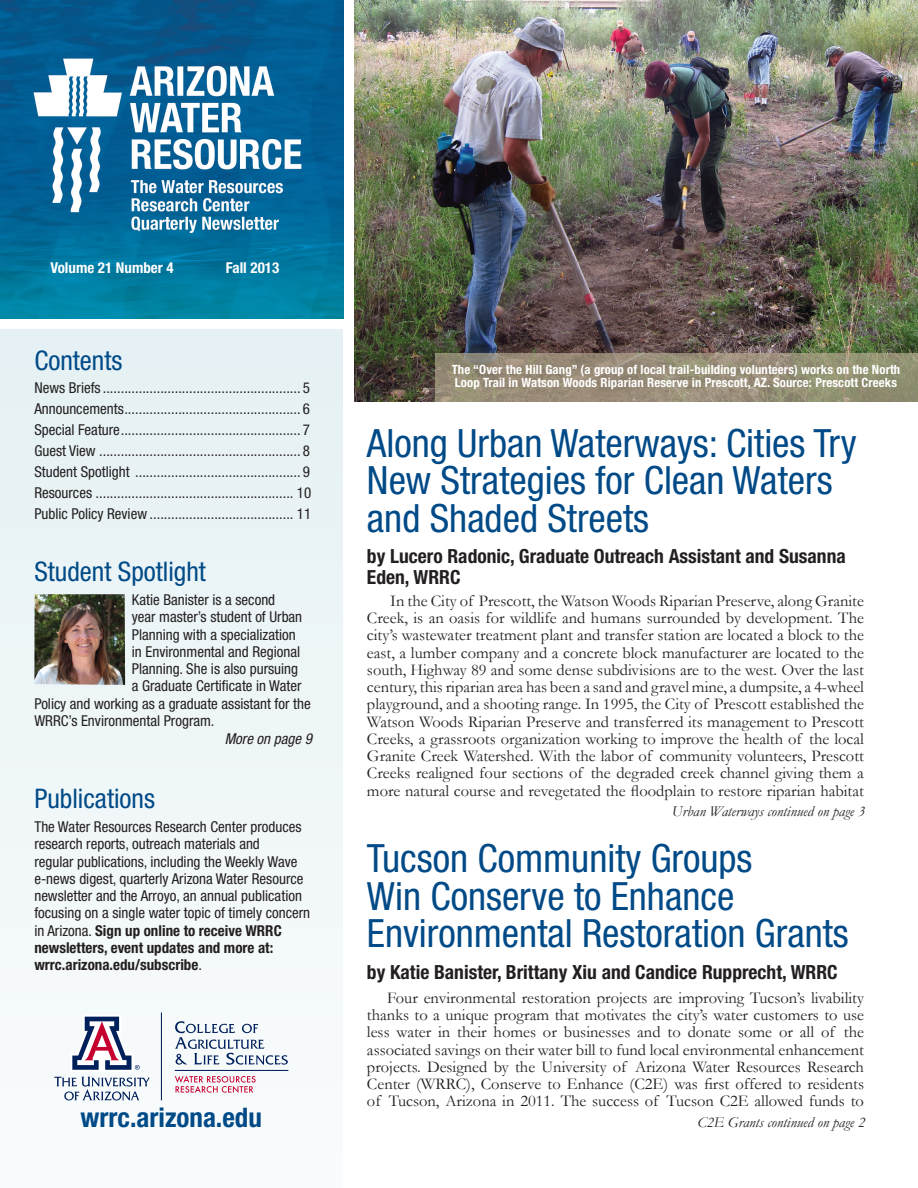
<style>
.page{position:relative;width:918px;height:1188px;background:#fff}
.page>*{position:absolute;margin:0;border:0;box-sizing:border-box;transform-origin:0 0}
.Article_Titles{font:condensed 39px/37.5px "Helvetica Neue LT Std";color:#004a87}
.Article_Titles_2{font:condensed 27px "Helvetica Neue LT Std";color:#004a87}
.Author{font:700 condensed 27px "Helvetica Neue LT Std";color:#004a87}
.Author-2{font:700 condensed 19.5px/21px "Helvetica Neue LT Std";color:#231f20}
.Body_Text{font:16.5px/17.2px "Garamond";color:#231f20;text-align:justify}
.Table_of_Contents{font:condensed 15px/17.2px "Helvetica Neue LT Std";color:#231f20}
.Continued{font:italic 15px "Garamond";color:#231f20}
.Table_of_Contents-2{font:700 condensed 15px "Helvetica Neue LT Std";color:#231f20}
.t1{font:700 condensed 15px "Helvetica Neue LT Std";color:#fff}
.Table_of_Contents-3{font:italic condensed 15px "Helvetica Neue LT Std";color:#231f20}
.captions{font:700 condensed 12.75px "Helvetica Neue LT Std";letter-spacing:.01em;color:#fff}
.s1{font-weight:700}
.s2{font-weight:400}
</style>
<div class="page">
<img style="left:354px;top:0;width:564px;height:402px">
<div style="left:0;top:329px;width:343px;height:859px;background:#eff6f8"></div>
<img style="left:0;top:0;width:343px;height:318px">
<svg style="left:435px;top:353px;width:483px;height:49px;background:#968d76"></svg>
<hr style="left:161px;top:1013px;width:1px;height:87px;background:#00205b">
<svg style="left:175px;top:1021px;width:113px;height:44px"></svg>
<svg style="left:175px;top:1076px;width:81px;height:17px"></svg>
<hr style="left:175px;top:1070px;width:113px;height:1px;background:#00205b">
<svg style="left:54px;top:1014px;width:96px;height:86px"></svg>
<img style="left:34px;top:594px;width:91px;height:91px">
<p class="t1" style="left:50px;top:258px;width:125px">Volume 21 Number 4</p>
<p class="t1" style="left:226px;top:258px;width:55px">Fall 2013</p>
<p class="Article_Titles_2" style="left:34px;top:345px;width:89px">Contents</p>
<p class="Table_of_Contents" style="left:34px;top:379px;width:277px">News Briefs ....................................................... 5</p>
<p class="Table_of_Contents" style="left:34px;top:400px;width:277px">Announcements................................................. 6</p>
<p class="Table_of_Contents" style="left:34px;top:421px;width:277px">Special Feature.................................................. 7</p>
<p class="Table_of_Contents" style="left:34px;top:442px;width:277px">Guest View ........................................................ 8</p>
<p class="Table_of_Contents" style="left:34px;top:463px;width:277px">Student Spotlight .............................................. 9</p>
<p class="Table_of_Contents" style="left:34px;top:484px;width:278px">Resources ....................................................... 10</p>
<p class="Table_of_Contents" style="left:34px;top:505px;width:278px">Public Policy Review ........................................ 11</p>
<p class="Article_Titles_2" style="left:34px;top:556px;width:173px">Student Spotlight</p>
<p class="Table_of_Contents" style="left:132px;top:591px;width:145px">Katie Banister is a second</p>
<p class="Table_of_Contents" style="left:132px;top:608px;width:172px">year master’s student of Urban</p>
<p class="Table_of_Contents" style="left:132px;top:626px;width:165px">Planning with a specialization</p>
<p class="Table_of_Contents" style="left:132px;top:643px;width:170px">in Environmental and Regional</p>
<p class="Table_of_Contents" style="left:132px;top:660px;width:168px">Planning. She is also pursuing</p>
<p class="Table_of_Contents" style="left:132px;top:677px;width:171px">a Graduate Certificate in Water</p>
<p class="Table_of_Contents" style="left:34px;top:695px;width:278px">Policy and working as a graduate assistant for the</p>
<p class="Table_of_Contents" style="left:34px;top:712px;width:182px">WRRC’s Environmental Program.</p>
<p class="Table_of_Contents-3" style="left:225px;top:730px;width:89px">More on page 9</p>
<p class="Article_Titles_2" style="left:34px;top:783px;width:122px">Publications</p>
<p class="Table_of_Contents" style="left:34px;top:818px;width:277px">The Water Resources Research Center produces research reports, outreach materials and<br>regular publications, including the Weekly Wave e-news digest, quarterly Arizona Water Resource newsletter and the Arroyo, an annual publication focusing on a single water topic of timely concern in Arizona. <span class="s1">Sign up online to receive WRRC newsletters, event updates and more at:</span></p>
<p class="Table_of_Contents-2" style="left:34px;top:956px;width:169px">wrrc.arizona.edu/subscribe<span class="s2">.</span></p>
<p class="Author" style="left:81px;top:1101px;width:183px">wrrc.arizona.edu</p>
<p class="captions" style="left:452px;top:361px;width:450px">The “Over the Hill Gang” (a group of local trail-building volunteers) works on the North</p>
<p class="captions" style="left:455px;top:375px;width:444px">Loop Trail in Watson Woods Riparian Reserve in Prescott, AZ. Source: Prescott Creeks</p>
<p class="Article_Titles" style="left:367px;top:424px;width:491px">Along Urban Waterways: Cities Try<br>New Strategies for Clean Waters and Shaded Streets</p>
<p class="Author-2" style="left:367px;top:546px;width:480px">by Lucero Radonic, Graduate Outreach Assistant and Susanna<br>Eden, WRRC</p>
<p class="Body_Text" style="left:367px;top:592px;width:499px;text-indent:23px">In the City of Prescott, the Watson Woods Riparian Preserve, along Granite Creek, is an oasis for wildlife and humans surrounded by development. The city’s wastewater treatment plant and transfer station are located a block to the east, a lumber company and a concrete block manufacturer are located to the south, Highway 89 and some dense subdivisions are to the west. Over the last century, this riparian area has been a sand and gravel mine, a dumpsite, a 4-wheel playground, and a shooting range. In 1995, the City of Prescott established the Watson Woods Riparian Preserve and transferred its management to Prescott Creeks, a grassroots organization working to improve the health of the local Granite Creek Watershed. With the labor of community volunteers, Prescott Creeks realigned four sections of the degraded creek channel giving them a more natural course and revegetated the floodplain to restore riparian habitat</p>
<p class="Continued" style="left:672px;top:801px;width:195px">Urban Waterways continued on page 3</p>
<p class="Article_Titles" style="left:367px;top:839px;width:483px">Tucson Community Groups<br>Win Conserve to Enhance<br>Environmental Restoration Grants</p>
<p class="Author-2" style="left:367px;top:961px;width:472px">by Katie Banister, Brittany Xiu and Candice Rupprecht, WRRC</p>
<p class="Body_Text" style="left:367px;top:989px;width:499px;text-indent:20px">Four environmental restoration projects are improving Tucson’s livability thanks to a unique program that motivates the city’s water customers to use less water in their homes or businesses and to donate some or all of the associated savings on their water bill to fund local environmental enhancement projects. Designed by the University of Arizona Water Resources Research Center (WRRC), Conserve to Enhance (C2E) was first offered to residents of Tucson, Arizona in 2011. The success of Tucson C2E allowed funds to</p>
<p class="Continued" style="left:697px;top:1113px;width:169px">C2E Grants continued on page 2</p>
</div>
